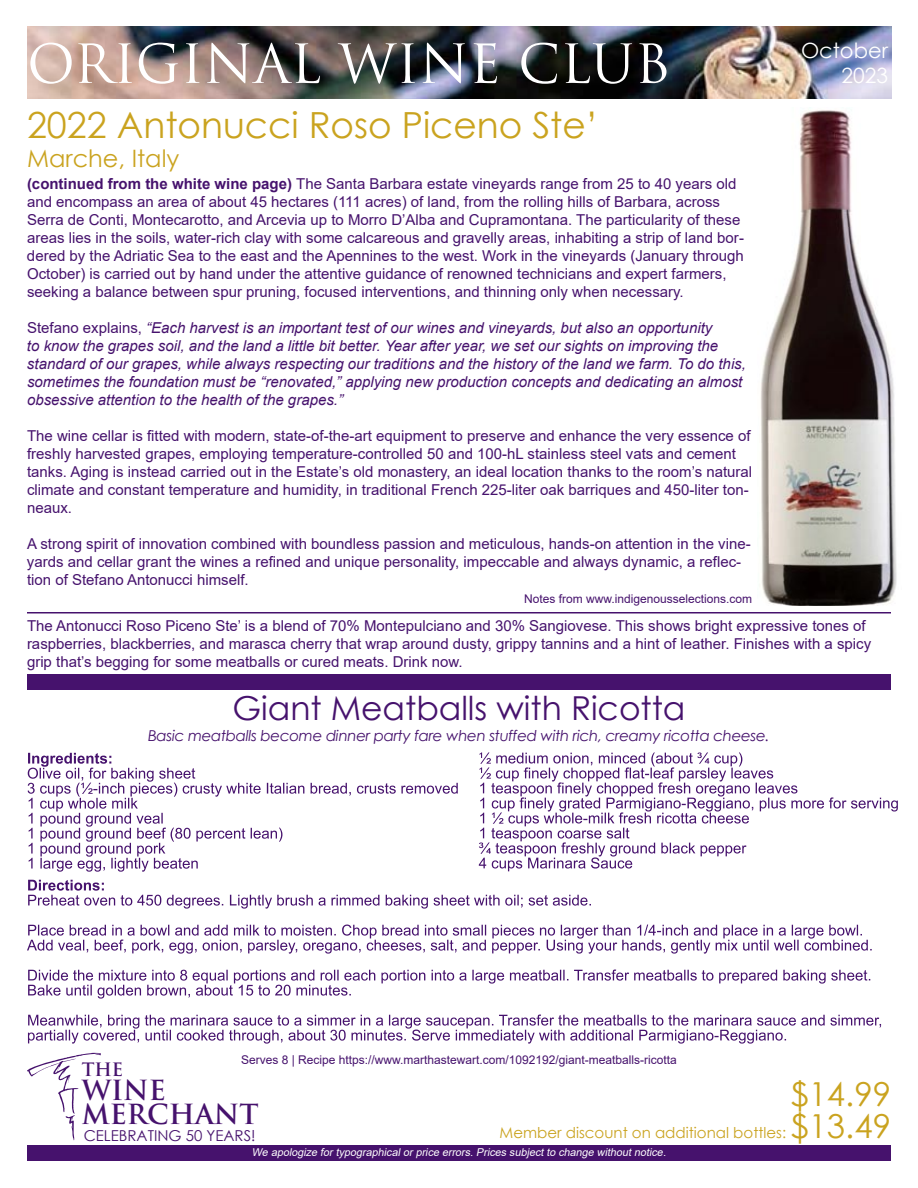
<style>
.page{position:relative;width:918px;height:1188px;background:#fff}
.page>*{position:absolute;margin:0;border:0;box-sizing:border-box;transform-origin:0 0}
.t1{font:52.5px "Trajan Pro";color:#fff}
.t2{font:36px "Century Gothic";color:#caa31f}
.t3{font:33px "Century Gothic";color:#46126d}
.t4{font:33px "Century Gothic";color:#caa31f}
.t5{font:700 27px/24px "Trajan Pro";color:#46126d}
.t6{font:24px "Century Gothic";color:#caa31f}
.t7{font:21px/25.2px "Century Gothic";color:#fff;text-align:right}
.t8{font:700 18px "Trajan Pro";color:#46126d}
.t9{font:15px/18px "Arial";color:#46126d}
.t10{font:italic 15px/18px "Arial";color:#46126d}
.t11{font:italic 15px "Century Gothic";letter-spacing:-.02em;color:#46126d}
.t12{font:15px "Century Gothic";color:#caa31f}
.t13{font:15px "Century Gothic";color:#46126d}
.t14{font:12px "Arial";color:#46126d}
.t15{font:italic 10.8px "Arial";color:#fff}
.s1{font-weight:700}
.s2{font-style:normal}
.s3{font-size:33px}
</style>
<div class="page">
<img style="left:28px;top:27px;width:863px;height:72px">
<svg style="left:27px;top:1053px;width:74px;height:87px"></svg>
<div style="left:27px;top:1146px;width:864px;height:15px;background:#46126d"></div>
<div style="left:27px;top:675px;width:864px;height:15px;background:#46126d"></div>
<img style="left:760px;top:110px;width:137px;height:495px">
<hr style="left:27px;top:612px;width:864px;height:1px;background:#46126d">
<svg style="left:479px;top:752px;width:419px;height:119px"></svg>
<svg style="left:28px;top:753px;width:430px;height:119px"></svg>
<svg style="left:28px;top:880px;width:563px;height:29px"></svg>
<svg style="left:27px;top:925px;width:845px;height:29px"></svg>
<svg style="left:28px;top:970px;width:842px;height:29px"></svg>
<svg style="left:28px;top:1015px;width:853px;height:29px"></svg>
<h1 class="t1" style="left:27px;top:30px;width:645px">ORIGINAL WINE CLUB</h1>
<h2 class="t2" style="left:27px;top:100px;width:573px">2022 Antonucci Roso Piceno Ste’</h2>
<h3 class="t6" style="left:27px;top:141px;width:154px">Marche, Italy</h3>
<p class="t9" style="left:27px;top:175px;width:719px"><span class="s1">(continued from the white wine page)</span> The Santa Barbara estate vineyards range from 25 to 40 years old and encompass an area of about 45 hectares (111 acres) of land, from the rolling hills of Barbara, across Serra de Conti, Montecarotto, and Arcevia up to Morro D’Alba and Cupramontana. The particularity of these areas lies in the soils, water-rich clay with some calcareous and gravelly areas, inhabiting a strip of land bor&shy;dered by the Adriatic Sea to the east and the Apennines to the west. Work in the vineyards (January through October) is carried out by hand under the attentive guidance of renowned technicians and expert farmers, seeking a balance between spur pruning, focused interventions, and thinning only when necessary.</p>
<p class="t10" style="left:27px;top:319px;width:721px"><span class="s2">Stefano explains,</span> “Each harvest is an important test of our wines and vineyards, but also an opportunity<br>to know the grapes soil, and the land a little bit better. Year after year, we set our sights on improving the standard of our grapes, while always respecting our traditions and the history of the land we farm. To do this, sometimes the foundation must be “renovated,” applying new production concepts and dedicating an almost obsessive attention to the health of the grapes.”</p>
<p class="t9" style="left:27px;top:427px;width:727px">The wine cellar is fitted with modern, state-of-the-art equipment to preserve and enhance the very essence of freshly harvested grapes, employing temperature-controlled 50 and 100-hL stainless steel vats and cement tanks. Aging is instead carried out in the Estate’s old monastery, an ideal location thanks to the room’s natural climate and constant temperature and humidity, in traditional French 225-liter oak barriques and 450-liter ton&shy;neaux.</p>
<p class="t9" style="left:27px;top:535px;width:725px">A strong spirit of innovation combined with boundless passion and meticulous, hands-on attention in the vine&shy;yards and cellar grant the wines a refined and unique personality, impeccable and always dynamic, a reflec&shy;tion of Stefano Antonucci himself.</p>
<p class="t14" style="left:524px;top:591px;width:230px">Notes from www.indigenousselections.com</p>
<h3 class="t7" style="left:801px;top:37px;width:89px">October<br>2023</h3>
<p class="t9" style="left:27px;top:616px;width:846px">The Antonucci Roso Piceno Ste’ is a blend of 70% Montepulciano and 30% Sangiovese. This shows bright expressive tones of raspberries, blackberries, and marasca cherry that wrap around dusty, grippy tannins and a hint of leather. Finishes with a spicy grip that’s begging for some meatballs or cured meats. Drink now.</p>
<h3 class="t3" style="left:232px;top:685px;width:455px">Giant Meatballs with Ricotta</h3>
<p class="t11" style="left:148px;top:725px;width:623px">Basic meatballs become dinner party fare when stuffed with rich, creamy ricotta cheese.</p>
<p class="t14" style="left:241px;top:1051px;width:437px">Serves 8 | Recipe https://www.marthastewart.com/1092192/giant-meatballs-ricotta</p>
<p class="t8" style="left:82px;top:1058px;width:43px">THE</p>
<h3 class="t5" style="left:82px;top:1079px;width:178px">WINE<br>MERCHANT</h3>
<p class="t13" style="left:84px;top:1126px;width:173px">CELEBRATING 50 YEARS!</p>
<p class="t15" style="left:252px;top:1145px;width:418px">We apologize fortypographicalorprice errors. Prices subjectto change withoutnotice.</p>
<h3 class="t4" style="left:790px;top:1071px;width:102px">$14.99</h3>
<p class="t12" style="left:500px;top:1122px;width:393px">Member discount on additional bottles: <span class="s3">$13.49</span></p>
</div>
